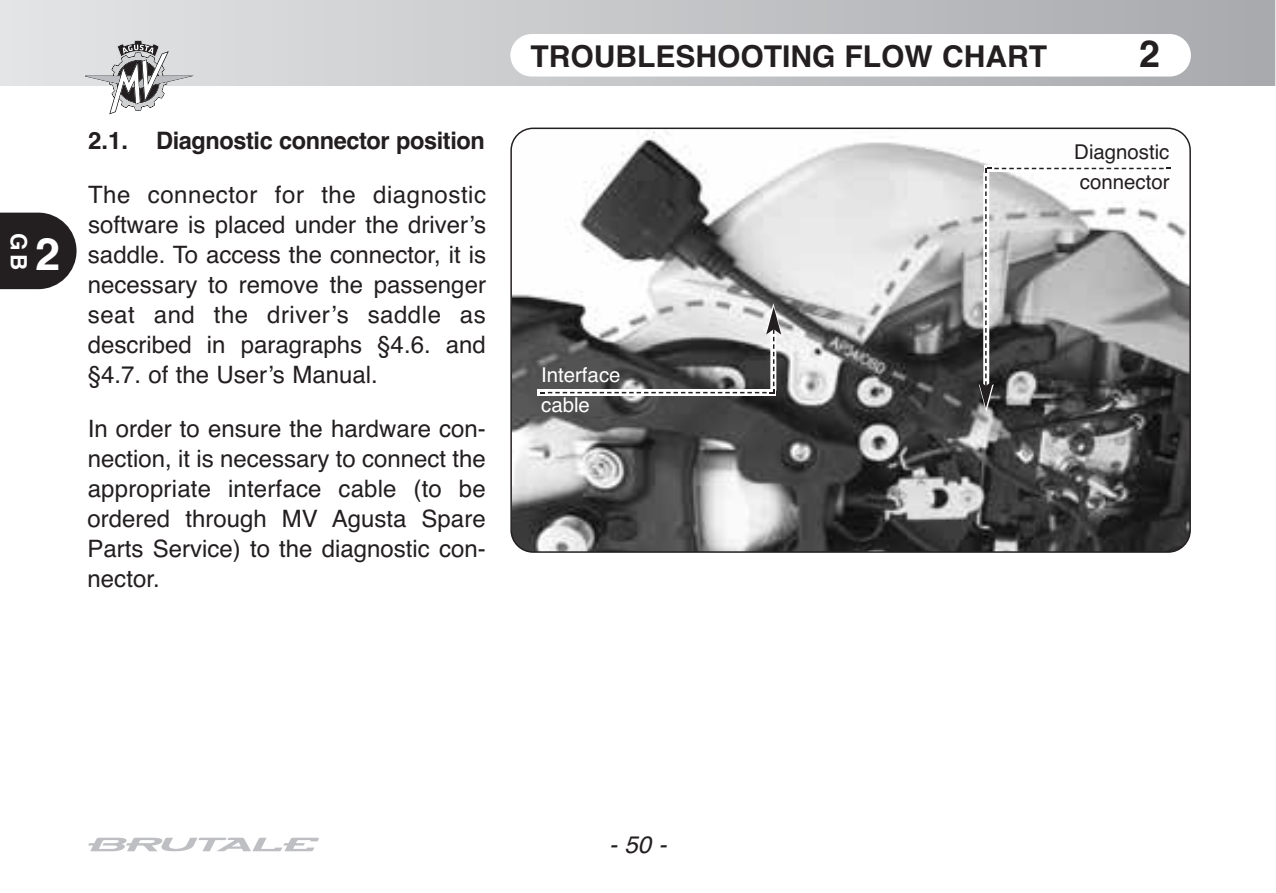
<style>
.page{position:relative;width:1276px;height:893px;background:#fff}
.page>*{position:absolute;margin:0;border:0;box-sizing:border-box;transform-origin:0 0}
.t1{font:700 45px "Helvetica";color:#fff}
.t2{font:700 37.5px "Helvetica";color:#231f20}
.t3{font:700 30px "Helvetica";color:#231f20}
.t4{font:24px/30px "Helvetica";color:#231f20;text-align:justify}
.t5{font:700 24px "Helvetica";letter-spacing:-.015em;color:#231f20}
.t6{font:italic 24px "Helvetica";color:#231f20}
.t7{font:700 22.5px "Helvetica";color:#fff}
.t8{font:20.4px/30px "Helvetica";color:#231f20}
.t9{font:20.4px/30px "Helvetica";color:#fff}
</style>
<div class="page">
<svg style="left:0;top:213px;width:77px;height:76px;background:#3b3738"></svg>
<div style="left:0;top:0;width:1276px;height:85px;background:linear-gradient(to right,#e4e5e6,#a8a9ad)"></div>
<div style="left:510px;top:34px;width:681px;height:43px;background:#fff;border-radius:21px"></div>
<svg style="left:85px;top:40px;width:109px;height:74px"></svg>
<svg style="left:88px;top:838px;width:231px;height:13px"></svg>
<hr style="left:1275px;top:0;width:1px;height:85px;background:#e6e7e9">
<svg style="left:510px;top:128px;width:681px;height:425px"></svg>
<svg style="left:984px;top:166px;width:183px;height:2px"></svg>
<svg style="left:978px;top:168px;width:193px;height:244px"></svg>
<div style="left:538px;top:390px;width:238px;height:6px;background:#fff"></div>
<svg style="left:540px;top:303px;width:241px;height:91px;background:#848484"></svg>
<p class="t7" style="left:32px;top:233px;width:39px;rotate:90deg">GB</p>
<h1 class="t1" style="left:35px;top:228px;width:27px">2</h1>
<p class="t5" style="left:88px;top:126px;width:398px">2.1. Diagnostic connector position</p>
<p class="t4" style="left:88px;top:179px;width:400px">The connector for the diagnostic software is placed under the driver’s saddle. To access the connector, it is necessary to remove the passenger seat and the driver’s saddle as described in paragraphs §4.6. and §4.7. of the User’s Manual.</p>
<p class="t4" style="left:88px;top:413px;width:400px">In order to ensure the hardware con&shy;nection, it is necessary to connect the appropriate interface cable (to be ordered through MV Agusta Spare Parts Service) to the diagnostic con&shy;nector.</p>
<p class="t3" style="left:530px;top:39px;width:518px">TROUBLESHOOTING FLOW CHART</p>
<h2 class="t2" style="left:1139px;top:32px;width:22px">2</h2>
<p class="t9" style="left:541px;top:359px;width:81px">Interface cable</p>
<p class="t8" style="left:1074px;top:137px;width:97px">Diagnostic connector</p>
<p class="t6" style="left:609px;top:831px;width:59px">-50-</p>
</div>
